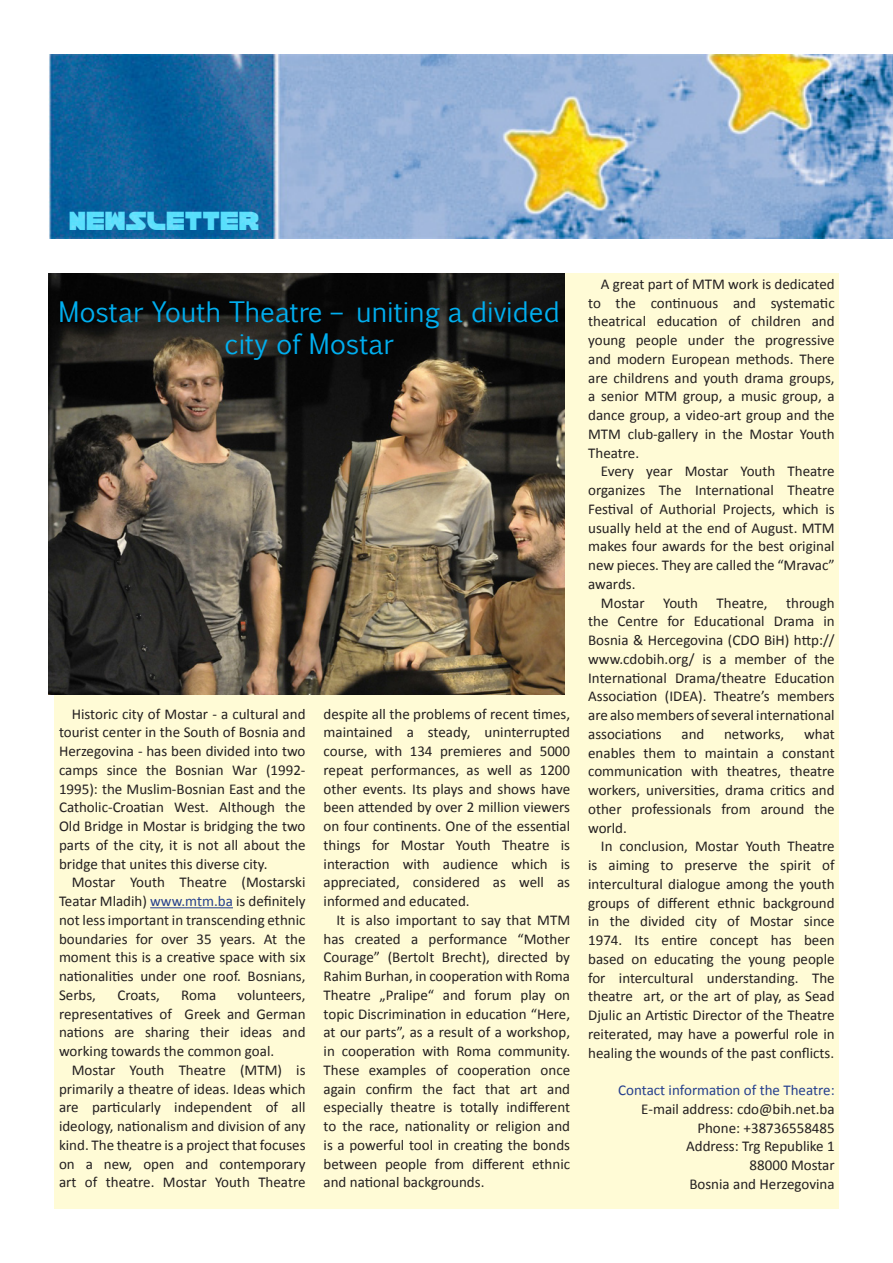
<style>
.page{position:relative;width:893px;height:1263px;background:#fff}
.page>*{position:absolute;margin:0;border:0;box-sizing:border-box;transform-origin:0 0}
.t1{font:27px/32.4px "Euphemia CAS";color:#00aeef;text-align:center}
.t2{font:21px "Han Solo";color:#56cbf5}
.t3{font:15px/18.8px "Calibri";color:#231f20;text-align:justify}
.t4{font:15px "Calibri";color:#253f8e}
.s1{color:#253f8e}
</style>
<div class="page">
<div style="left:55px;top:273px;width:784px;height:936px;background:#fffbd6"></div>
<hr style="left:150px;top:907px;width:83px;height:1px;background:#253f8e">
<img style="left:49px;top:273px;width:516px;height:421px">
<img style="left:49px;top:54px;width:844px;height:185px">
<h2 class="t2" style="left:70px;top:211px;width:191px">NEWSLETTER</h2>
<p class="t1" style="left:59px;top:295px;width:503px">Mostar Youth Theatre – uniting a divided city of Mostar</p>
<p class="t3" style="left:59px;top:704px;width:248px;text-indent:13px">Historic city of Mostar - a cultural and tourist center in the South of Bosnia and Herzegovina - has been divided into two camps since the Bosnian War (1992- 1995): the Muslim-Bosnian East and the Catholic-Croatian West. Although the Old Bridge in Mostar is bridging the two parts of the city, it is not all about the bridge that unites this diverse city.</p>
<p class="t3" style="left:59px;top:873px;width:248px;text-indent:13px">Mostar Youth Theatre (Mostarski Teatar Mladih) <span class="s1">www.mtm.ba</span> is definitely not less important in transcending ethnic boundaries for over 35 years. At the moment this is a creative space with six nationalities under one roof. Bosnians, Serbs,</p>
<p class="t3" style="left:59px;top:985px;width:248px;text-indent:179px">volunteers, representatives of Greek and German nations are sharing their ideas and working towards the common goal.</p>
<p class="t3" style="left:59px;top:1060px;width:248px;text-indent:13px">Mostar Youth Theatre (MTM) is primarily a theatre of ideas. Ideas which are particularly independent of all ideology, nationalism and division of any kind. The theatre is a project that focuses on a new, open and contemporary art of theatre. Mostar Youth Theatre</p>
<p class="t3" style="left:117px;top:985px;width:44px">Croats,</p>
<p class="t3" style="left:181px;top:985px;width:36px">Roma</p>
<p class="t3" style="left:324px;top:704px;width:248px">despite all the problems of recent times, maintained a steady, uninterrupted course, with 134 premieres and 5000 repeat performances, as well as 1200 other events. Its plays and shows have been attended by over 2 million viewers on four continents. One of the essential things for Mostar Youth Theatre is interaction with audience which is appreciated, considered as well as informed and educated.</p>
<p class="t3" style="left:324px;top:910px;width:248px;text-indent:13px">It is also important to say that MTM has created a performance “Mother Courage” (Bertolt Brecht), directed by Rahim Burhan, in cooperation with Roma Theatre „Pralipe“ and forum play on topic Discrimination in education “Here, at our parts”, as a result of a workshop, in cooperation with Roma community.<br>These examples of cooperation once again confirm the fact that art and especially theatre is totally indifferent to the race, nationality or religion and is a powerful tool in creating the bonds between people from different ethnic and national backgrounds.</p>
<p class="t3" style="left:588px;top:274px;width:248px;text-indent:13px">A great part of MTM work is dedicated to the continuous and systematic theatrical education of children and young people under the progressive and modern European methods. There are childrens and youth drama groups, a senior MTM group, a music group, a dance group, a video-art group and the MTM club-gallery in the Mostar Youth Theatre.</p>
<p class="t3" style="left:588px;top:462px;width:248px;text-indent:13px">Every year Mostar Youth Theatre organizes The International Theatre Festival of Authorial Projects, which is usually held at the end of August. MTM makes four awards for the best original new pieces. They are called the “Mravac” awards.</p>
<p class="t3" style="left:588px;top:593px;width:248px;text-indent:13px">Mostar Youth Theatre, through the Centre for Educational Drama in Bosnia &amp; Hercegovina (CDO BiH) http:// www.cdobih.org/ is a member of the International Drama/theatre Education Association (IDEA). Theatre’s members are also members of several international associations</p>
<p class="t3" style="left:588px;top:724px;width:248px;text-indent:216px">what enables them to maintain a constant communication with theatres, theatre workers, universities, drama critics and other professionals from around the world.</p>
<p class="t3" style="left:588px;top:837px;width:248px;text-indent:13px">In conclusion, Mostar Youth Theatre is aiming to preserve the spirit of intercultural dialogue among the youth groups of different ethnic background in the divided city of Mostar since 1974. Its entire concept has been based on educating the young people for intercultural understanding. The theatre art, or the art of play, as Sead Djulic an Artistic Director of the Theatre reiterated, may have a powerful role in healing the wounds of the past conflicts.</p>
<p class="t4" style="left:618px;top:1081px;width:218px">Contact information of the Theatre:</p>
<p class="t3" style="left:641px;top:1099px;width:195px">E-mail address: cdo@bih.net.ba</p>
<p class="t3" style="left:697px;top:1118px;width:139px">Phone: +38736558485</p>
<p class="t3" style="left:686px;top:1137px;width:150px">Address: Trg Republike 1</p>
<p class="t3" style="left:750px;top:1156px;width:87px">88000 Mostar</p>
<p class="t3" style="left:689px;top:1174px;width:147px">Bosnia and Herzegovina</p>
<p class="t3" style="left:681px;top:724px;width:24px">and</p>
<p class="t3" style="left:724px;top:724px;width:62px">networks,</p>
</div>
